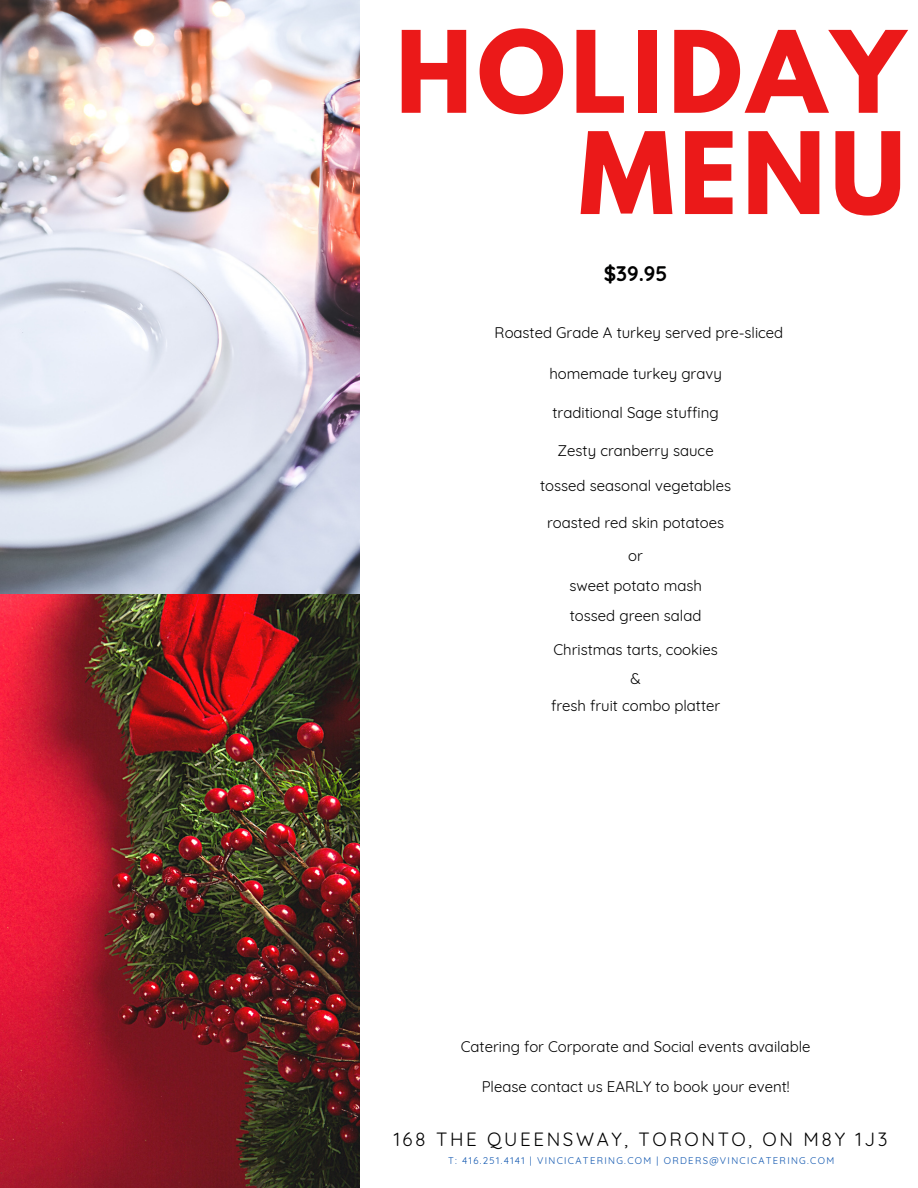
<style>
.page{position:relative;width:918px;height:1188px;background:#fff}
.page>*{position:absolute;margin:0;border:0;box-sizing:border-box;transform-origin:0 0}
.t1{font:700 100.5px "League Spartan";letter-spacing:.05em;color:#eb1919}
.t2{font:700 21px "Quicksand";color:#000101}
.t3{font:18.75px "Quicksand";letter-spacing:.14em;color:#000101}
.t4{font:15px "Quicksand";color:#000101}
.t5{font:9.45px "Quicksand";letter-spacing:.14em;color:#0b53ae}
</style>
<div class="page">
<img style="left:0;top:0;width:360px;height:1188px">
<p class="t1" style="left:396px;top:22px;width:511px">HOLIDAY</p>
<p class="t1" style="left:579px;top:124px;width:328px">MENU</p>
<p class="t2" style="left:604px;top:260px;width:65px">$39.95</p>
<p class="t4" style="left:495px;top:323px;width:290px">Roasted Grade A turkey served pre-sliced</p>
<p class="t4" style="left:549px;top:364px;width:174px">homemade turkey gravy</p>
<p class="t4" style="left:553px;top:403px;width:168px">traditional Sage stuffing</p>
<p class="t4" style="left:558px;top:441px;width:158px">Zesty cranberry sauce</p>
<p class="t4" style="left:540px;top:476px;width:192px">tossed seasonal vegetables</p>
<p class="t4" style="left:547px;top:513px;width:178px">roasted red skin potatoes</p>
<p class="t4" style="left:628px;top:546px;width:16px">or</p>
<p class="t4" style="left:569px;top:576px;width:134px">sweet potato mash</p>
<p class="t4" style="left:570px;top:606px;width:133px">tossed green salad</p>
<p class="t4" style="left:553px;top:640px;width:166px">Christmas tarts, cookies</p>
<p class="t4" style="left:631px;top:669px;width:12px">&amp;</p>
<p class="t4" style="left:551px;top:696px;width:171px">fresh fruit combo platter</p>
<p class="t4" style="left:461px;top:1037px;width:351px">Catering for Corporate and Social events available</p>
<p class="t4" style="left:482px;top:1077px;width:309px">Please contact us EARLY to book your event!</p>
<p class="t3" style="left:394px;top:1127px;width:495px">168 THE QUEENSWAY, TORONTO, ON M8Y 1J3</p>
<p class="t5" style="left:448px;top:1155px;width:388px">T: 416.251.4141 | VINCICATERING.COM | ORDERS@VINCICATERING.COM</p>
</div>
